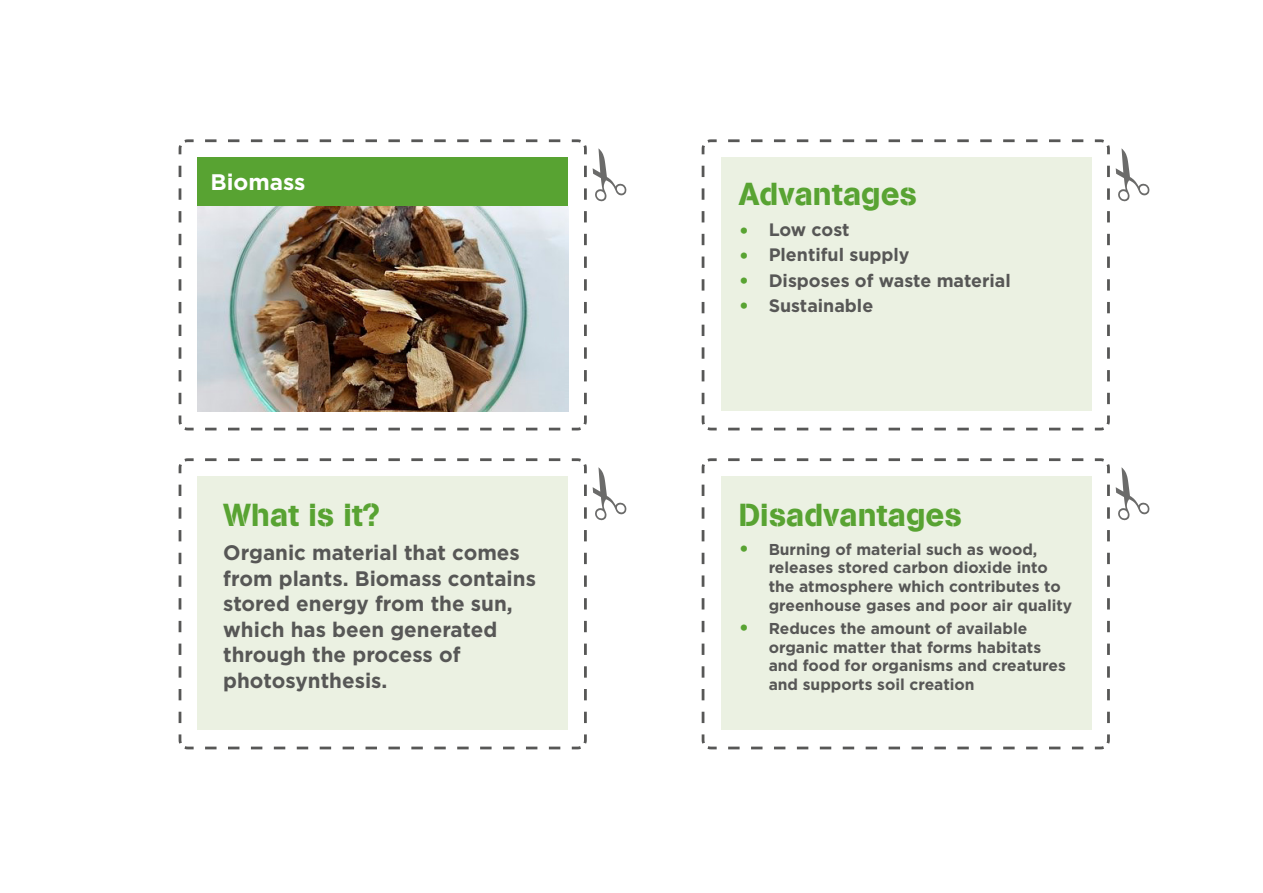
<style>
.page{position:relative;width:1263px;height:893px;background:#fff}
.page>*{position:absolute;margin:0;border:0;box-sizing:border-box;transform-origin:0 0}
.t1{font:31.5px "AG Book Stencil";color:#58a332}
.t2{font:700 22.5px "Gotham";color:#fff}
.t3{font:700 21px/25.5px "Gotham";color:#575756}
.t4{font:700 18px "Gotham";color:#575756}
.t5{font:700 15.75px/18.8px "Gotham";color:#575756}
.s1{font-size:21px;color:#58a332}
</style>
<div class="page">
<svg style="left:701px;top:458px;width:409px;height:292px"></svg>
<div style="left:721px;top:476px;width:370px;height:254px;background:#ebf1e2"></div>
<svg style="left:178px;top:458px;width:409px;height:292px"></svg>
<div style="left:198px;top:476px;width:370px;height:254px;background:#ebf1e2"></div>
<svg style="left:178px;top:139px;width:409px;height:292px"></svg>
<div style="left:198px;top:158px;width:370px;height:253px;background:#58a332"></div>
<svg style="left:701px;top:139px;width:409px;height:292px"></svg>
<div style="left:721px;top:158px;width:370px;height:253px;background:#ebf1e2"></div>
<img style="left:198px;top:207px;width:370px;height:204px">
<svg style="left:584px;top:463px;width:3px;height:260px"></svg>
<svg style="left:1107px;top:463px;width:3px;height:260px"></svg>
<svg style="left:584px;top:144px;width:3px;height:260px"></svg>
<svg style="left:1107px;top:144px;width:3px;height:260px"></svg>
<h2 class="t2" style="left:210px;top:167px;width:97px">Biomass</h2>
<h1 class="t1" style="left:223px;top:496px;width:159px">What is it?</h1>
<h3 class="t3" style="left:223px;top:540px;width:314px">Organic material that comes from plants. Biomass contains stored energy from the sun, which has been generated through the process of photosynthesis.</h3>
<h1 class="t1" style="left:739px;top:175px;width:180px">Advantages</h1>
<p class="t4" style="left:739px;top:218px;width:112px"><span class="s1">•</span> Low cost</p>
<p class="t4" style="left:739px;top:243px;width:172px"><span class="s1">•</span> Plentiful supply</p>
<p class="t4" style="left:739px;top:268px;width:274px"><span class="s1">•</span> Disposes of waste material</p>
<p class="t4" style="left:739px;top:294px;width:136px"><span class="s1">•</span> Sustainable</p>
<h1 class="t1" style="left:739px;top:496px;width:225px">Disadvantages</h1>
<p class="t5" style="left:769px;top:539px;width:305px;text-indent:-30px"><span class="s1">•</span> Burning of material such as wood, releases stored carbon dioxide into the atmosphere which contributes to greenhouse gases and poor air quality</p>
<p class="t5" style="left:769px;top:619px;width:299px;text-indent:-30px"><span class="s1">•</span> Reduces the amount of available organic matter that forms habitats and food for organisms and creatures and supports soil creation</p>
</div>
